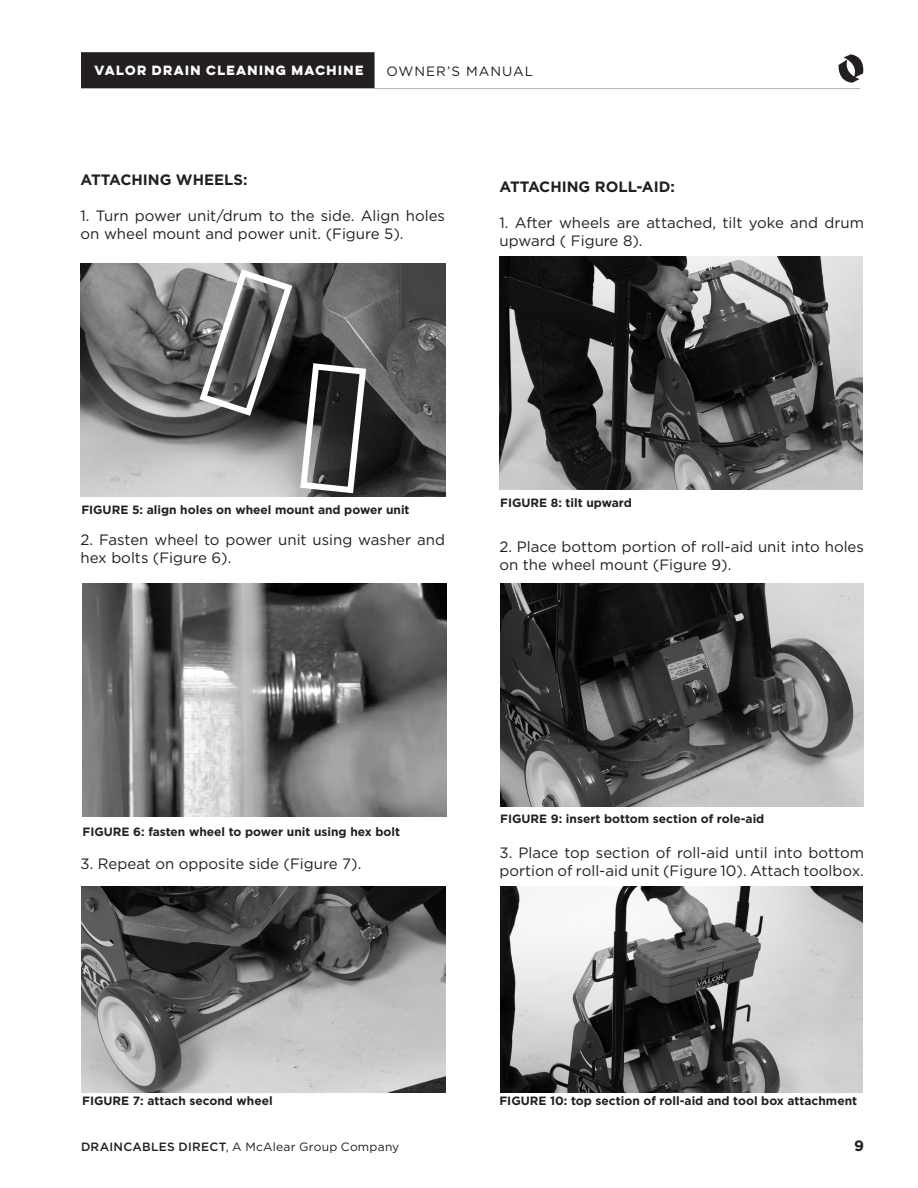
<style>
.page{position:relative;width:918px;height:1188px;background:#fff}
.page>*{position:absolute;margin:0;border:0;box-sizing:border-box;transform-origin:0 0}
.t1{font:15px/18px "Gotham";color:#231f20}
.t2{font:700 15px "Gotham";color:#231f20}
.t3{font:13.5px "Gotham";letter-spacing:.075em;color:#231f20}
.t4{font:700 12px "Gotham";color:#231f20}
.t5{font:12px "Gotham";letter-spacing:.02em;color:#231f20}
.t6{font:700 12px "Lulo Clean One";letter-spacing:-.11em;color:#fff}
.s1{font-weight:500}
</style>
<div class="page">
<div style="left:81px;top:52px;width:294px;height:36px;background:#231f20"></div>
<hr style="left:81px;top:88px;width:779px;height:1px;background:#b2b3b7">
<svg style="left:838px;top:54px;width:26px;height:29px"></svg>
<img style="left:82px;top:886px;width:364px;height:206px">
<img style="left:500px;top:256px;width:363px;height:234px">
<img style="left:500px;top:583px;width:363px;height:223px">
<img style="left:501px;top:886px;width:362px;height:206px">
<img style="left:83px;top:583px;width:363px;height:234px">
<img style="left:81px;top:263px;width:365px;height:234px">
<svg style="left:196px;top:266px;width:173px;height:231px"></svg>
<p class="t6" style="left:94px;top:61px;width:273px">VALOR DRAIN CLEANING MACHINE</p>
<p class="t3" style="left:387px;top:62px;width:148px">OWNER’S MANUAL</p>
<p class="t2" style="left:81px;top:170px;width:169px">ATTACHING WHEELS:</p>
<p class="t1" style="left:81px;top:207px;width:366px">1. Turn power unit/drum to the side. Align holes on wheel mount and power unit. (Figure 5).</p>
<p class="t2" style="left:500px;top:177px;width:177px">ATTACHING ROLL-AID:</p>
<p class="t1" style="left:500px;top:214px;width:366px">1. After wheels are attached, tilt yoke and drum upward ( Figure 8).</p>
<p class="t4" style="left:81px;top:502px;width:330px">FIGURE 5: align holes on wheel mount and power unit</p>
<p class="t1" style="left:81px;top:531px;width:366px">2. Fasten wheel to power unit using washer and hex bolts (Figure 6).</p>
<p class="t4" style="left:500px;top:495px;width:133px">FIGURE 8: tilt upward</p>
<p class="t1" style="left:500px;top:538px;width:366px">2. Place bottom portion of roll-aid unit into holes on the wheel mount (Figure 9).</p>
<p class="t4" style="left:83px;top:824px;width:319px">FIGURE 6: fasten wheel to power unit using hex bolt</p>
<p class="t1" style="left:81px;top:855px;width:282px">3. Repeat on opposite side (Figure 7).</p>
<p class="t4" style="left:82px;top:1093px;width:192px">FIGURE 7: attach second wheel</p>
<p class="t4" style="left:500px;top:811px;width:266px">FIGURE 9: insert bottom section of role-aid</p>
<p class="t1" style="left:500px;top:844px;width:366px">3. Place top section of roll-aid until into bottom portion of roll-aid unit (Figure 10). Attach toolbox.</p>
<p class="t4" style="left:499px;top:1093px;width:359px">FIGURE 10: top section of roll-aid and tool box attachment</p>
<p class="t5" style="left:81px;top:1139px;width:320px"><span class="s1">DRAINCABLES DIRECT</span>, A McAlear Group Company</p>
<p class="t2" style="left:854px;top:1136px;width:11px">9</p>
</div>
